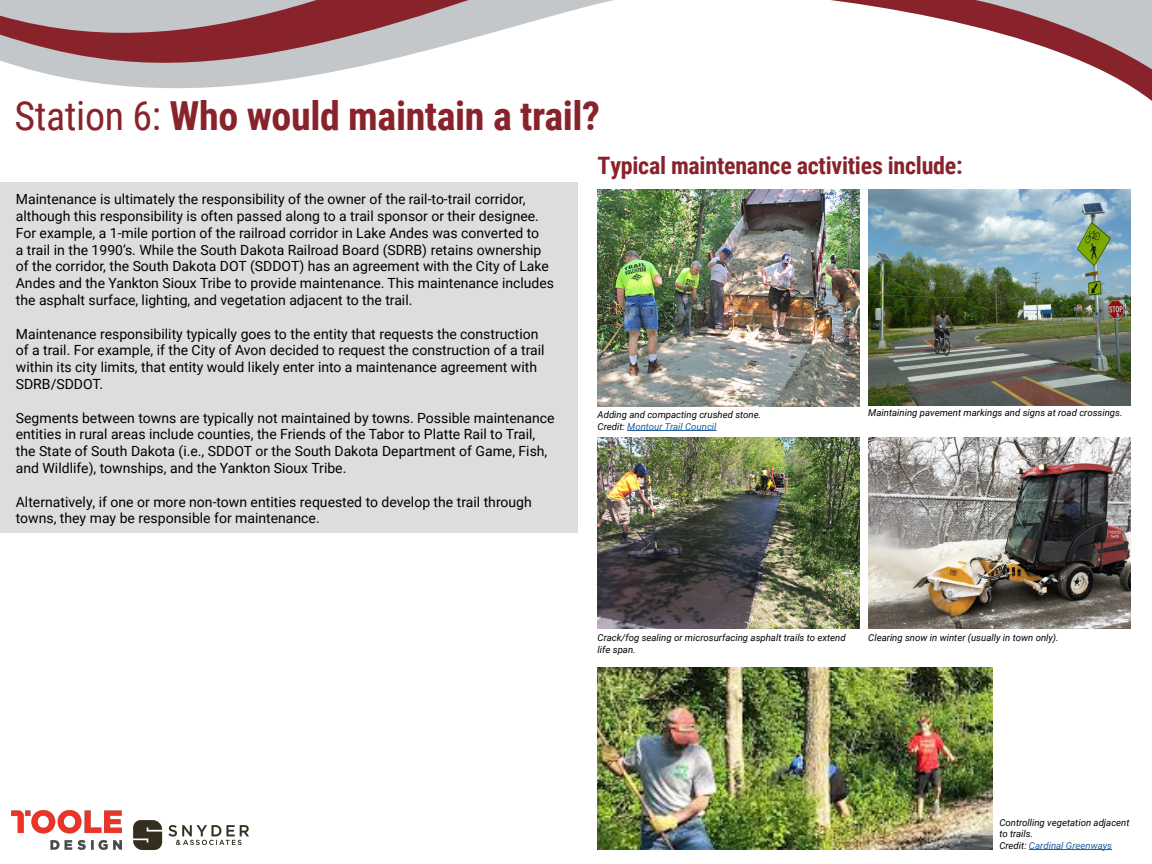
<style>
.page{position:relative;width:1152px;height:864px;background:#fff}
.page>*{position:absolute;margin:0;border:0;box-sizing:border-box;transform-origin:0 0}
.t1{font:700 40px "Roboto Condensed";letter-spacing:-.01em;color:#89232b}
.t2{font:700 24px "Roboto Condensed";letter-spacing:-.01em;color:#89232b}
.t3{font:14px/16.8px "Roboto";color:#000}
.t4{font:italic 9.6px/11.5px "Roboto";color:#000}
.s1{font-weight:400}
.s2{color:#215e9e}
</style>
<div class="page">
<svg style="left:0;top:0;width:614px;height:85px"></svg>
<svg style="left:831px;top:0;width:321px;height:101px"></svg>
<img style="left:133px;top:821px;width:115px;height:29px">
<img style="left:12px;top:811px;width:110px;height:39px">
<div style="left:0;top:183px;width:577px;height:350px;background:#dcddde"></div>
<img style="left:598px;top:190px;width:262px;height:216px">
<img style="left:868px;top:190px;width:262px;height:216px">
<img style="left:598px;top:437px;width:262px;height:192px">
<img style="left:598px;top:668px;width:394px;height:182px">
<img style="left:868px;top:437px;width:262px;height:192px">
<hr style="left:627px;top:430px;width:90px;height:1px;background:#215e9e">
<hr style="left:1029px;top:849px;width:83px;height:1px;background:#215e9e">
<h1 class="t1" style="left:14px;top:88px;width:587px"><span class="s1">Station 6:</span> Who would maintain a trail?</h1>
<p class="t3" style="left:16px;top:190px;width:540px">Maintenance is ultimately the responsibility of the owner of the rail-to-trail corridor, although this responsibility is often passed along to a trail sponsor or their designee.<br>For example, a 1-mile portion of the railroad corridor in Lake Andes was converted to<br>a trail in the 1990’s. While the South Dakota Railroad Board (SDRB) retains ownership of the corridor, the South Dakota DOT (SDDOT) has an agreement with the City of Lake Andes and the Yankton Sioux Tribe to provide maintenance. This maintenance includes the asphalt surface, lighting, and vegetation adjacent to the trail.</p>
<p class="t3" style="left:16px;top:325px;width:530px">Maintenance responsibility typically goes to the entity that requests the construction of a trail. For example, if the City of Avon decided to request the construction of a trail within its city limits, that entity would likely enter into a maintenance agreement with SDRB/SDDOT.</p>
<p class="t3" style="left:16px;top:409px;width:540px">Segments between towns are typically not maintained by towns. Possible maintenance entities in rural areas include counties, the Friends of the Tabor to Platte Rail to Trail, the State of South Dakota (i.e., SDDOT or the South Dakota Department of Game, Fish, and Wildlife), townships, and the Yankton Sioux Tribe.</p>
<p class="t3" style="left:16px;top:493px;width:518px">Alternatively, if one or more non-town entities requested to develop the trail through towns, they may be responsible for maintenance.</p>
<h2 class="t2" style="left:598px;top:149px;width:367px">Typical maintenance activities include:</h2>
<p class="t4" style="left:598px;top:409px;width:165px">Adding and compacting crushed stone.<br>Credit: <span class="s2">Montour Trail Council</span></p>
<p class="t4" style="left:868px;top:407px;width:256px">Maintaining pavement markings and signs at road crossings.</p>
<p class="t4" style="left:598px;top:632px;width:250px">Crack/fog sealing or microsurfacing asphalt trails to extend life span.</p>
<p class="t4" style="left:868px;top:632px;width:192px">Clearing snow in winter (usually in town only).</p>
<p class="t4" style="left:999px;top:816px;width:132px">Controlling vegetation adjacent to trails.<br>Credit: <span class="s2">Cardinal Greenways</span></p>
</div>
